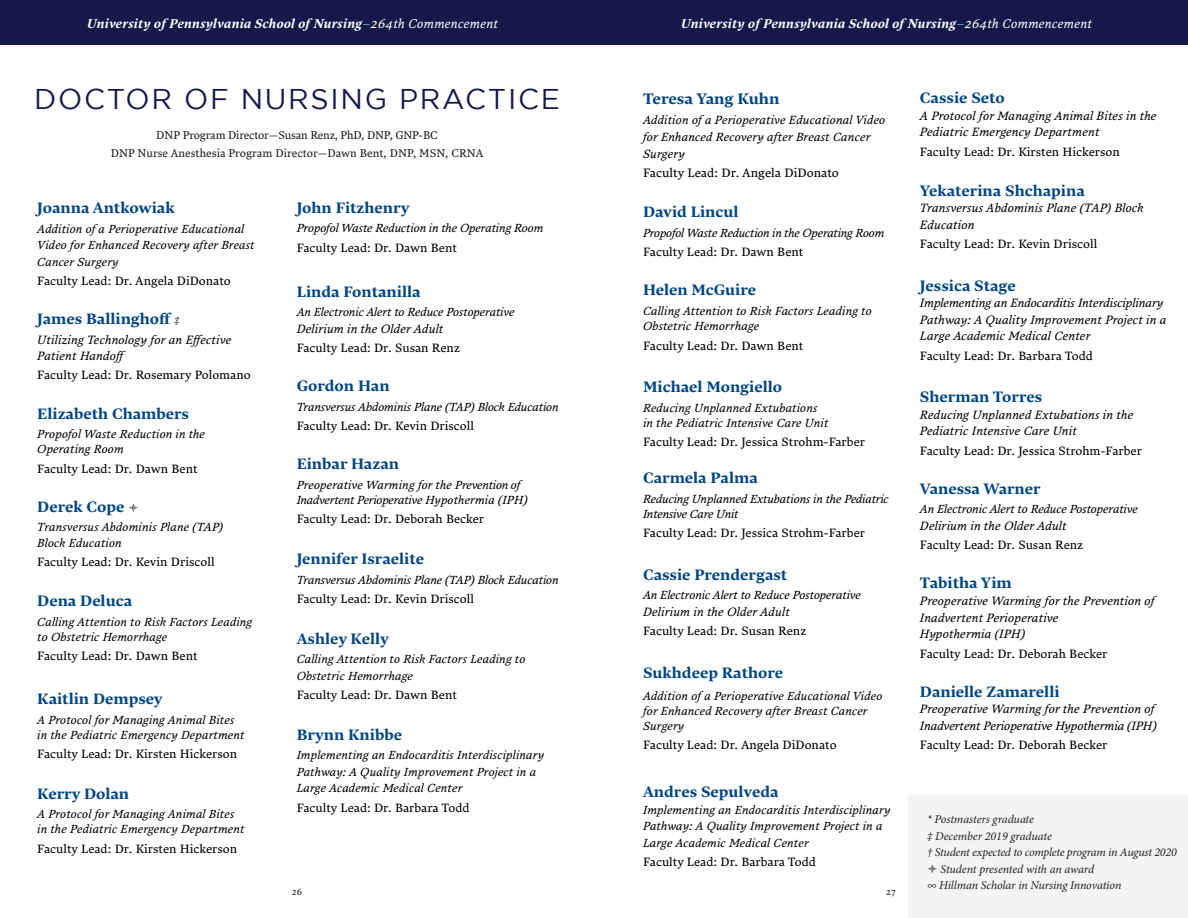
<style>
.page{position:relative;width:1188px;height:918px;background:#fff}
.page>*{position:absolute;margin:0;border:0;box-sizing:border-box;transform-origin:0 0}
.t1{font:28.5px "Gotham";letter-spacing:.06em;color:#14194a}
.t2{font:15.3px "Lava Std Bld";color:#004684}
.t3{font:15px "Lava Std Bld";color:#004684}
.t4{font:12.75px "Lava Std Bld Ita";letter-spacing:.01em;color:#fff}
.t5{font:12.15px "Lava Std";color:#000}
.t6{font:12px "Lava Std";color:#000}
.t7{font:italic 12px/16.5px "Lava Std";color:#000}
.t8{font:italic 12px/16.5px "Minion Pro";letter-spacing:-.015em;color:#231f20}
.t9{font:italic 12px/16.5px "Lava Std";letter-spacing:-.02em;color:#000}
.t10{font:italic 11.85px/16.8px "Lava Std";color:#000}
.t11{font:italic 11.7px/15.3px "Lava Std";color:#000}
.t12{font:italic 11.7px/15.3px "Lava Std";letter-spacing:-.02em;color:#000}
.t13{font:italic 11.7px/15.3px "Lava Std";letter-spacing:-.03em;color:#000}
.t14{font:11.25px/18px "Lava Std";letter-spacing:-.01em;color:#231f20;text-align:center}
.t15{font:9px "Lava Std";color:#231f20}
.s1{font-family:"Lava Std";font-style:italic;color:#64b0e1}
.s2{font-family:"Lava Std";font-style:italic}
.s3{font-family:"Minion Pro";font-style:italic;font-size:12px;color:#231f20}
</style>
<div class="page">
<div style="left:0;top:0;width:1188px;height:44px;background:#14194a"></div>
<div style="left:908px;top:795px;width:280px;height:123px;background:#f4f4f4"></div>
<p class="t4" style="left:87px;top:15px;width:413px">University of Pennsylvania School of Nursing<span class="s1">–</span><span class="s2">264th Commencement</span></p>
<p class="t4" style="left:681px;top:15px;width:413px">University of Pennsylvania School of Nursing<span class="s1">–</span><span class="s2">264th Commencement</span></p>
<p class="t1" style="left:34px;top:83px;width:527px">DOCTOR OF NURSING PRACTICE</p>
<p class="t14" style="left:111px;top:126px;width:374px">DNP Program Director—Susan Renz, PhD, DNP, GNP-BC<br>DNP Nurse Anesthesia Program Director—Dawn Bent, DNP, MSN, CRNA</p>
<p class="t3" style="left:37px;top:198px;width:139px">Joanna Antkowiak</p>
<p class="t11" style="left:37px;top:220px;width:219px;line-height:16.5px">Addition of a Perioperative Educational<br>Video for Enhanced Recovery after Breast<br>Cancer Surgery</p>
<p class="t6" style="left:37px;top:273px;width:195px">Faculty Lead: Dr. Angela DiDonato</p>
<p class="t3" style="left:37px;top:309px;width:144px">James Ballinghoff <span class="s3">‡</span></p>
<p class="t7" style="left:37px;top:331px;width:196px">Utilizing Technology for an Effective<br>Patient Handoff</p>
<p class="t6" style="left:37px;top:367px;width:215px">Faculty Lead: Dr. Rosemary Polomano</p>
<p class="t3" style="left:37px;top:403px;width:153px">Elizabeth Chambers</p>
<p class="t11" style="left:37px;top:426px;width:169px">Propofol Waste Reduction in the<br>Operating Room</p>
<p class="t6" style="left:37px;top:461px;width:162px">Faculty Lead: Dr. Dawn Bent</p>
<p class="t3" style="left:37px;top:497px;width:89px">Derek Cope</p>
<p class="t11" style="left:37px;top:519px;width:188px">Transversus Abdominis Plane (TAP)<br>Block Education</p>
<p class="t6" style="left:37px;top:554px;width:179px">Faculty Lead: Dr. Kevin Driscoll</p>
<p class="t3" style="left:37px;top:591px;width:96px">Dena Deluca</p>
<p class="t11" style="left:37px;top:614px;width:217px">Calling Attention to Risk Factors Leading to Obstetric Hemorrhage</p>
<p class="t6" style="left:37px;top:648px;width:162px">Faculty Lead: Dr. Dawn Bent</p>
<p class="t3" style="left:37px;top:689px;width:127px">Kaitlin Dempsey</p>
<p class="t11" style="left:37px;top:712px;width:209px">A Protocol for Managing Animal Bites in the Pediatric Emergency Department</p>
<p class="t6" style="left:37px;top:746px;width:201px">Faculty Lead: Dr. Kirsten Hickerson</p>
<p class="t3" style="left:37px;top:783px;width:93px">Kerry Dolan</p>
<p class="t11" style="left:37px;top:806px;width:209px">A Protocol for Managing Animal Bites in the Pediatric Emergency Department</p>
<p class="t6" style="left:37px;top:841px;width:201px">Faculty Lead: Dr. Kirsten Hickerson</p>
<p class="t3" style="left:297px;top:197px;width:114px">John Fitzhenry</p>
<p class="t12" style="left:297px;top:220px;width:248px">Propofol Waste Reduction in the Operating Room</p>
<p class="t6" style="left:297px;top:240px;width:162px">Faculty Lead: Dr. Dawn Bent</p>
<p class="t3" style="left:297px;top:281px;width:125px">Linda Fontanilla</p>
<p class="t12" style="left:297px;top:304px;width:219px">An Electronic Alert to Reduce Postoperative</p>
<p class="t7" style="left:297px;top:320px;width:148px">Delirium in the Older Adult</p>
<p class="t6" style="left:297px;top:340px;width:165px">Faculty Lead: Dr. Susan Renz</p>
<p class="t3" style="left:297px;top:376px;width:94px">Gordon Han</p>
<p class="t12" style="left:297px;top:398px;width:264px">Transversus Abdominis Plane (TAP) Block Education</p>
<p class="t6" style="left:297px;top:418px;width:179px">Faculty Lead: Dr. Kevin Driscoll</p>
<p class="t3" style="left:297px;top:454px;width:104px">Einbar Hazan</p>
<p class="t13" style="left:297px;top:477px;width:233px">Preoperative Warming for the Prevention of<br>Inadvertent Perioperative Hypothermia (IPH)</p>
<p class="t6" style="left:297px;top:511px;width:189px">Faculty Lead: Dr. Deborah Becker</p>
<p class="t3" style="left:297px;top:549px;width:129px">Jennifer Israelite</p>
<p class="t12" style="left:297px;top:571px;width:264px">Transversus Abdominis Plane (TAP) Block Education</p>
<p class="t6" style="left:297px;top:591px;width:179px">Faculty Lead: Dr. Kevin Driscoll</p>
<p class="t3" style="left:297px;top:629px;width:94px">Ashley Kelly</p>
<p class="t11" style="left:297px;top:650px;width:230px;line-height:16.5px">Calling Attention to Risk Factors Leading to<br>Obstetric Hemorrhage</p>
<p class="t6" style="left:297px;top:687px;width:162px">Faculty Lead: Dr. Dawn Bent</p>
<p class="t3" style="left:297px;top:725px;width:107px">Brynn Knibbe</p>
<p class="t11" style="left:297px;top:747px;width:249px;line-height:16.5px">Implementing an Endocarditis Interdisciplinary<br>Pathway: A Quality Improvement Project in a<br>Large Academic Medical Center</p>
<p class="t6" style="left:297px;top:800px;width:175px">Faculty Lead: Dr. Barbara Todd</p>
<p class="t2" style="left:643px;top:89px;width:138px">Teresa Yang Kuhn</p>
<p class="t10" style="left:643px;top:111px;width:244px">Addition of a Perioperative Educational Video for Enhanced Recovery after Breast Cancer<br>Surgery</p>
<p class="t5" style="left:643px;top:165px;width:197px">Faculty Lead: Dr. Angela DiDonato</p>
<p class="t3" style="left:643px;top:202px;width:97px">David Lincul</p>
<p class="t13" style="left:643px;top:225px;width:243px">Propofol Waste Reduction in the Operating Room</p>
<p class="t6" style="left:643px;top:244px;width:162px">Faculty Lead: Dr. Dawn Bent</p>
<p class="t3" style="left:643px;top:280px;width:115px">Helen McGuire</p>
<p class="t11" style="left:643px;top:303px;width:230px">Calling Attention to Risk Factors Leading to<br>Obstetric Hemorrhage</p>
<p class="t6" style="left:643px;top:338px;width:162px">Faculty Lead: Dr. Dawn Bent</p>
<p class="t3" style="left:643px;top:377px;width:141px">Michael Mongiello</p>
<p class="t11" style="left:643px;top:400px;width:187px">Reducing Unplanned Extubations in the Pediatric Intensive Care Unit</p>
<p class="t6" style="left:643px;top:434px;width:224px">Faculty Lead: Dr. Jessica Strohm-Farber</p>
<p class="t3" style="left:643px;top:468px;width:116px">Carmela Palma</p>
<p class="t12" style="left:643px;top:490px;width:247px">Reducing Unplanned Extubations in the Pediatric<br>Intensive Care Unit</p>
<p class="t6" style="left:643px;top:525px;width:224px">Faculty Lead: Dr. Jessica Strohm-Farber</p>
<p class="t3" style="left:643px;top:565px;width:146px">Cassie Prendergast</p>
<p class="t12" style="left:643px;top:587px;width:219px">An Electronic Alert to Reduce Postoperative</p>
<p class="t7" style="left:643px;top:603px;width:148px">Delirium in the Older Adult</p>
<p class="t6" style="left:643px;top:623px;width:165px">Faculty Lead: Dr. Susan Renz</p>
<p class="t3" style="left:643px;top:663px;width:142px">Sukhdeep Rathore</p>
<p class="t11" style="left:643px;top:687px;width:241px">Addition of a Perioperative Educational Video for Enhanced Recovery after Breast Cancer<br>Surgery</p>
<p class="t6" style="left:643px;top:737px;width:195px">Faculty Lead: Dr. Angela DiDonato</p>
<p class="t3" style="left:643px;top:782px;width:137px">Andres Sepulveda</p>
<p class="t11" style="left:643px;top:801px;width:249px;line-height:16.5px">Implementing an Endocarditis Interdisciplinary<br>Pathway: A Quality Improvement Project in a<br>Large Academic Medical Center</p>
<p class="t6" style="left:643px;top:854px;width:175px">Faculty Lead: Dr. Barbara Todd</p>
<p class="t15" style="left:292px;top:886px;width:12px">26</p>
<p class="t15" style="left:886px;top:886px;width:11px">27</p>
<p class="t3" style="left:920px;top:88px;width:86px">Cassie Seto</p>
<p class="t7" style="left:920px;top:107px;width:238px">A Protocol for Managing Animal Bites in the<br>Pediatric Emergency Department</p>
<p class="t6" style="left:920px;top:144px;width:201px">Faculty Lead: Dr. Kirsten Hickerson</p>
<p class="t3" style="left:920px;top:181px;width:166px">Yekaterina Shchapina</p>
<p class="t7" style="left:920px;top:199px;width:225px">Transversus Abdominis Plane (TAP) Block<br>Education</p>
<p class="t6" style="left:920px;top:236px;width:179px">Faculty Lead: Dr. Kevin Driscoll</p>
<p class="t3" style="left:920px;top:276px;width:97px">Jessica Stage</p>
<p class="t7" style="left:920px;top:294px;width:248px">Implementing an Endocarditis Interdisciplinary<br>Pathway: A Quality Improvement Project in a<br>Large Academic Medical Center</p>
<p class="t6" style="left:920px;top:348px;width:175px">Faculty Lead: Dr. Barbara Todd</p>
<p class="t3" style="left:920px;top:387px;width:124px">Sherman Torres</p>
<p class="t7" style="left:920px;top:406px;width:215px">Reducing Unplanned Extubations in the<br>Pediatric Intensive Care Unit</p>
<p class="t6" style="left:920px;top:443px;width:224px">Faculty Lead: Dr. Jessica Strohm-Farber</p>
<p class="t3" style="left:920px;top:479px;width:122px">Vanessa Warner</p>
<p class="t12" style="left:920px;top:501px;width:219px">An Electronic Alert to Reduce Postoperative</p>
<p class="t7" style="left:920px;top:517px;width:148px">Delirium in the Older Adult</p>
<p class="t6" style="left:920px;top:537px;width:165px">Faculty Lead: Dr. Susan Renz</p>
<p class="t3" style="left:920px;top:573px;width:93px">Tabitha Yim</p>
<p class="t7" style="left:920px;top:592px;width:236px">Preoperative Warming for the Prevention of<br>Inadvertent Perioperative<br>Hypothermia (IPH)</p>
<p class="t6" style="left:920px;top:646px;width:189px">Faculty Lead: Dr. Deborah Becker</p>
<p class="t3" style="left:920px;top:681px;width:141px">Danielle Zamarelli</p>
<p class="t9" style="left:920px;top:700px;width:238px">Preoperative Warming for the Prevention of<br>Inadvertent Perioperative Hypothermia (IPH)</p>
<p class="t6" style="left:920px;top:737px;width:189px">Faculty Lead: Dr. Deborah Becker</p>
<p class="t8" style="left:927px;top:811px;width:108px">* Postmasters graduate</p>
<p class="t8" style="left:927px;top:828px;width:126px">‡ December 2019 graduate</p>
<p class="t8" style="left:941px;top:844px;width:238px;text-indent:-13px">† Student expected to complete program in August 2020<br>Student presented with an award</p>
<p class="t8" style="left:927px;top:877px;width:196px">∞ Hillman Scholar in Nursing Innovation</p>
</div>
